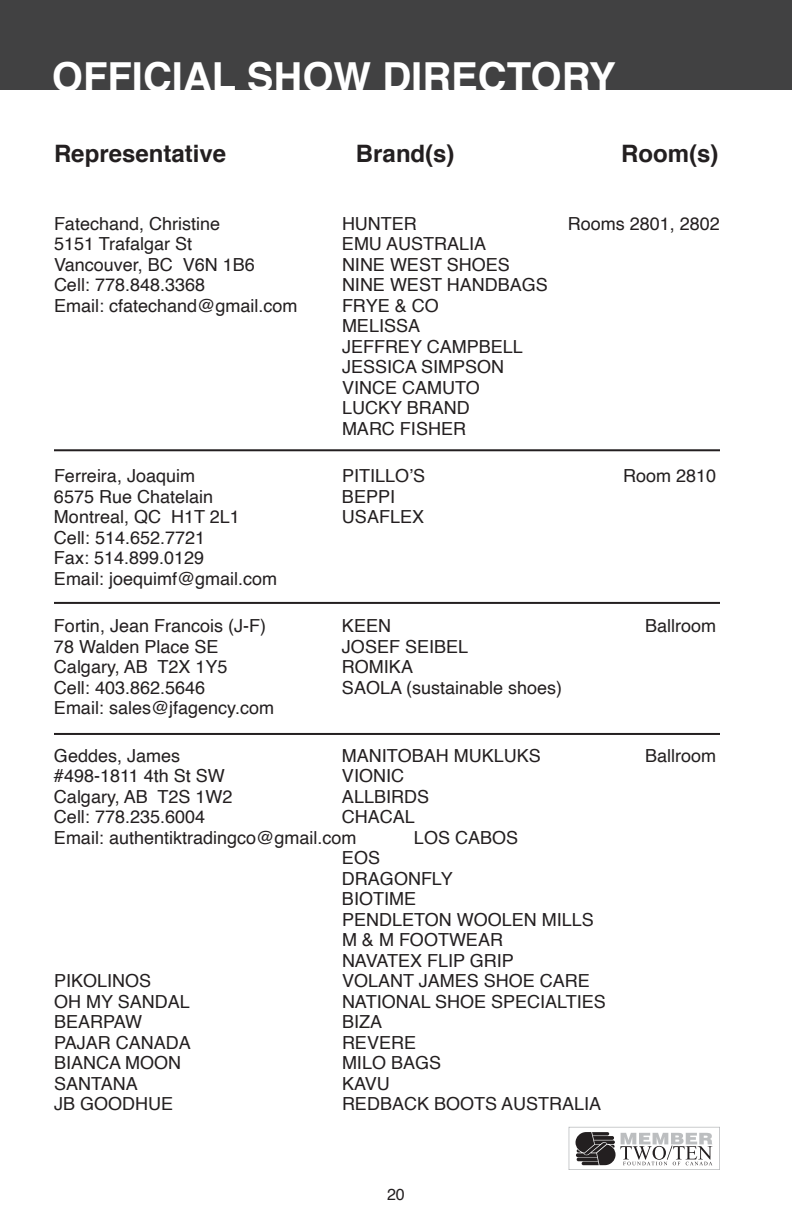
<style>
.page{position:relative;width:792px;height:1224px;background:#fff}
.page>*{position:absolute;margin:0;border:0;box-sizing:border-box;transform-origin:0 0}
.t1{font:700 40px "Helvetica";color:#fff}
.t2{font:700 24px "Helvetica";color:#231f20}
.t3{font:18px/20.6px "Helvetica";color:#231f20}
.t4{font:16px "Helvetica";color:#231f20}
</style>
<div class="page">
<div style="left:0;top:0;width:792px;height:90px;background:#414142"></div>
<svg style="left:569px;top:1127px;width:151px;height:43px"></svg>
<hr style="left:54px;top:449px;width:666px;height:2px;background:#231f20">
<hr style="left:54px;top:602px;width:666px;height:2px;background:#231f20">
<hr style="left:54px;top:733px;width:666px;height:2px;background:#231f20">
<h1 class="t1" style="left:52px;top:44px;width:565px">OFFICIAL SHOW DIRECTORY</h1>
<h2 class="t2" style="left:54px;top:134px;width:174px">Representative</h2>
<h2 class="t2" style="left:356px;top:134px;width:100px">Brand(s)</h2>
<h2 class="t2" style="left:621px;top:134px;width:99px">Room(s)</h2>
<p class="t3" style="left:54px;top:213px;width:168px">Fatechand, Christine</p>
<p class="t3" style="left:342px;top:213px;width:76px">HUNTER</p>
<p class="t3" style="left:568px;top:213px;width:154px">Rooms 2801, 2802</p>
<p class="t3" style="left:54px;top:234px;width:140px">5151 Trafalgar St</p>
<p class="t3" style="left:342px;top:234px;width:146px">EMU AUSTRALIA</p>
<p class="t3" style="left:54px;top:254px;width:202px">Vancouver, BC V6N 1B6</p>
<p class="t3" style="left:342px;top:254px;width:169px">NINE WEST SHOES</p>
<p class="t3" style="left:54px;top:275px;width:153px">Cell: 778.848.3368</p>
<p class="t3" style="left:342px;top:275px;width:207px">NINE WEST HANDBAGS</p>
<p class="t3" style="left:54px;top:295px;width:245px">Email: cfatechand@gmail.com</p>
<p class="t3" style="left:342px;top:295px;width:182px">FRYE &amp; CO<br>MELISSA<br>JEFFREY CAMPBELL<br>JESSICA SIMPSON<br>VINCE CAMUTO<br>LUCKY BRAND<br>MARC FISHER</p>
<p class="t3" style="left:54px;top:466px;width:143px">Ferreira, Joaquim</p>
<p class="t3" style="left:342px;top:466px;width:85px">PITILLO’S</p>
<p class="t3" style="left:623px;top:466px;width:95px">Room 2810</p>
<p class="t3" style="left:54px;top:486px;width:161px">6575 Rue Chatelain</p>
<p class="t3" style="left:342px;top:486px;width:55px">BEPPI</p>
<p class="t3" style="left:54px;top:507px;width:187px">Montreal, QC H1T 2L1</p>
<p class="t3" style="left:342px;top:507px;width:84px">USAFLEX</p>
<p class="t3" style="left:54px;top:527px;width:225px">Cell: 514.652.7721<br>Fax: 514.899.0129<br>Email: joequimf@gmail.com</p>
<p class="t3" style="left:54px;top:616px;width:214px">Fortin, Jean Francois (J-F)</p>
<p class="t3" style="left:342px;top:616px;width:51px">KEEN</p>
<p class="t3" style="left:645px;top:616px;width:73px">Ballroom</p>
<p class="t3" style="left:54px;top:636px;width:166px">78 Walden Place SE</p>
<p class="t3" style="left:342px;top:636px;width:128px">JOSEF SEIBEL</p>
<p class="t3" style="left:54px;top:657px;width:175px">Calgary, AB T2X 1Y5</p>
<p class="t3" style="left:342px;top:657px;width:73px">ROMIKA</p>
<p class="t3" style="left:54px;top:677px;width:153px">Cell: 403.862.5646</p>
<p class="t3" style="left:342px;top:677px;width:222px">SAOLA (sustainable shoes)</p>
<p class="t3" style="left:54px;top:698px;width:222px">Email: sales@jfagency.com</p>
<p class="t3" style="left:54px;top:745px;width:128px">Geddes, James</p>
<p class="t3" style="left:342px;top:745px;width:200px">MANITOBAH MUKLUKS</p>
<p class="t3" style="left:645px;top:745px;width:73px">Ballroom</p>
<p class="t3" style="left:54px;top:766px;width:172px">#498-1811 4th St SW</p>
<p class="t3" style="left:342px;top:766px;width:64px">VIONIC</p>
<p class="t3" style="left:54px;top:786px;width:180px">Calgary, AB T2S 1W2</p>
<p class="t3" style="left:342px;top:786px;width:89px">ALLBIRDS</p>
<p class="t3" style="left:54px;top:807px;width:153px">Cell: 778.235.6004</p>
<p class="t3" style="left:54px;top:807px;width:363px;text-indent:288px">CHACAL<br>Email: authentiktradingco@gmail.com</p>
<p class="t3" style="left:414px;top:827px;width:106px">LOS CABOS</p>
<p class="t3" style="left:342px;top:848px;width:253px">EOS<br>DRAGONFLY<br>BIOTIME<br>PENDLETON WOOLEN MILLS<br>M &amp; M FOOTWEAR<br>NAVATEX FLIP GRIP</p>
<p class="t3" style="left:54px;top:971px;width:99px">PIKOLINOS</p>
<p class="t3" style="left:342px;top:971px;width:249px">VOLANT JAMES SHOE CARE</p>
<p class="t3" style="left:54px;top:991px;width:137px">OH MY SANDAL</p>
<p class="t3" style="left:342px;top:991px;width:265px">NATIONAL SHOE SPECIALTIES</p>
<p class="t3" style="left:54px;top:1012px;width:90px">BEARPAW</p>
<p class="t3" style="left:342px;top:1012px;width:42px">BIZA</p>
<p class="t3" style="left:54px;top:1032px;width:138px">PAJAR CANADA</p>
<p class="t3" style="left:342px;top:1032px;width:76px">REVERE</p>
<p class="t3" style="left:54px;top:1053px;width:129px">BIANCA MOON</p>
<p class="t3" style="left:342px;top:1053px;width:101px">MILO BAGS</p>
<p class="t3" style="left:54px;top:1073px;width:85px">SANTANA</p>
<p class="t3" style="left:342px;top:1073px;width:49px">KAVU</p>
<p class="t3" style="left:54px;top:1094px;width:121px">JB GOODHUE</p>
<p class="t3" style="left:342px;top:1094px;width:261px">REDBACK BOOTS AUSTRALIA</p>
<p class="t4" style="left:387px;top:1182px;width:19px">20</p>
</div>
